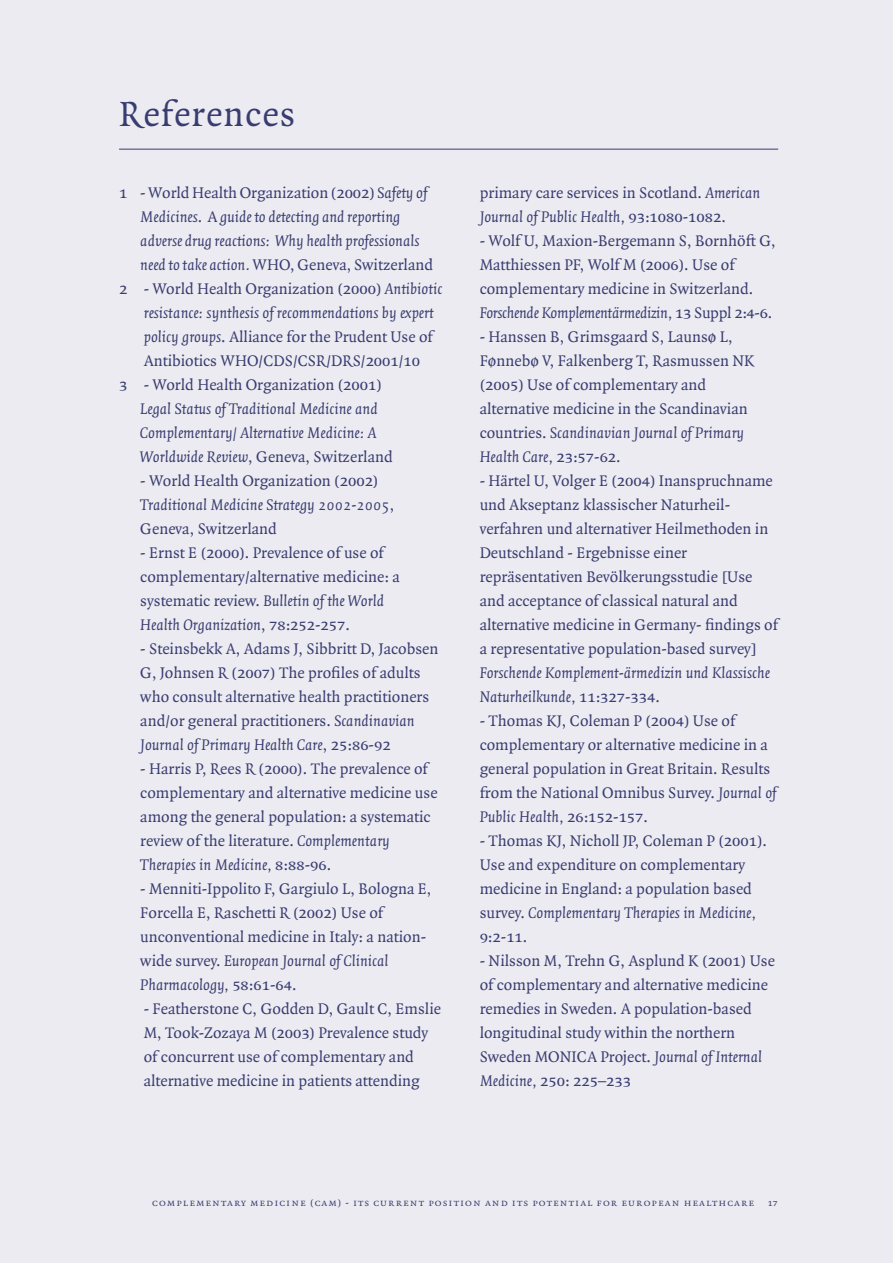
<style>
.page{position:relative;width:893px;height:1263px;background:#ebebf1}
.page>*{position:absolute;margin:0;border:0;box-sizing:border-box;transform-origin:0 0}
.t1{font:37.5px "Quadraat";letter-spacing:.03em;color:#393c71}
.t2{font:16.5px/24px "Quadraat";color:#393c71}
.t3{font:italic 16.5px "Quadraat";color:#393c71}
.t4{font:10.5px "Quadraat Small Caps";letter-spacing:.1em;color:#393c71}
.t5{font:9.75px "Quadraat Small Caps";color:#393c71}
.s1{font-family:"Quadraat Small Caps"}
.s2{font-style:italic}
.s3{font-style:normal}
</style>
<div class="page">
<hr style="left:119px;top:149px;width:659px;height:1px;background:#393c71">
<p class="t1" style="left:119px;top:95px;width:178px">References</p>
<p class="t2" style="left:119px;top:181px;width:310px"><span class="s1">1</span> - World Health Organization (<span class="s1">2002</span>) <span class="s2">Safety of</span></p>
<p class="t3" style="left:140px;top:208px;width:261px">Medicines<span class="s3">. A</span> guide to detecting and reporting</p>
<p class="t3" style="left:140px;top:232px;width:281px">adverse drug reactions: Why health professionals</p>
<p class="t2" style="left:140px;top:253px;width:294px"><span class="s2">need to take action.</span> WHO, Geneva, Switzerland</p>
<p class="t2" style="left:119px;top:277px;width:325px"><span class="s1">2</span> - World Health Organization (<span class="s1">2000</span>) <span class="s2">Antibiotic</span></p>
<p class="t3" style="left:144px;top:304px;width:291px">resistance: synthesis of recommendations by expert</p>
<p class="t2" style="left:144px;top:325px;width:291px"><span class="s2">policy groups</span>. Alliance for the Prudent Use of</p>
<p class="t2" style="left:144px;top:349px;width:278px">Antibiotics WHO/CDS/CSR/DRS/<span class="s1">2001</span>/<span class="s1">10</span></p>
<p class="t2" style="left:119px;top:373px;width:264px"><span class="s1">3</span> - World Health Organization (<span class="s1">2001</span>)</p>
<p class="t3" style="left:140px;top:400px;width:239px">Legal Status of Traditional Medicine and</p>
<p class="t3" style="left:140px;top:424px;width:238px">Complementary/ Alternative Medicine: A</p>
<p class="t2" style="left:140px;top:445px;width:254px"><span class="s2">Worldwide Review</span>, Geneva, Switzerland</p>
<p class="t2" style="left:140px;top:469px;width:256px">- World Health Organization (<span class="s1">2002</span>)<br><span class="s2">Traditional Medicine Strategy 2002-2005</span>,<br>Geneva, Switzerland</p>
<p class="t2" style="left:140px;top:541px;width:261px">- Ernst E (<span class="s1">2000</span>). Prevalence of use of complementary/alternative medicine: a systematic review. <span class="s2">Bulletin of the World Health Organization</span>, <span class="s1">78</span>:<span class="s1">252</span>-<span class="s1">257</span>.</p>
<p class="t2" style="left:140px;top:637px;width:300px">- Steinsbekk A, Adams J, Sibbritt D, Jacobsen G, Johnsen R (<span class="s1">2007</span>) The profiles of adults who consult alternative health practitioners and/or general practitioners. <span class="s2">Scandinavian Journal of Primary Health Care</span>, <span class="s1">25</span>:<span class="s1">86</span>-<span class="s1">92</span></p>
<p class="t2" style="left:140px;top:757px;width:299px">- Harris P, Rees R (<span class="s1">2000</span>). The prevalence of complementary and alternative medicine use among the general population: a systematic review of the literature. <span class="s2">Complementary Therapies in Medicine,</span> <span class="s1">8</span>:<span class="s1">88</span>-<span class="s1">96</span>.</p>
<p class="t2" style="left:140px;top:877px;width:293px">- Menniti-Ippolito F, Gargiulo L, Bologna E, Forcella E, Raschetti R (<span class="s1">2002</span>) Use of unconventional medicine in Italy: a nation&shy;wide survey. <span class="s2">European Journal of Clinical Pharmacology,</span> <span class="s1">58</span>:<span class="s1">61</span>-<span class="s1">64</span>.</p>
<p class="t2" style="left:144px;top:997px;width:299px">- Featherstone C, Godden D, Gault C, Emslie M, Took-Zozaya M (<span class="s1">2003</span>) Prevalence study of concurrent use of complementary and alternative medicine in patients attending</p>
<p class="t2" style="left:480px;top:181px;width:282px">primary care services in Scotland. <span class="s2">American<br>Journal of Public Health,</span> <span class="s1">93</span>:<span class="s1">1080</span>-<span class="s1">1082</span>.</p>
<p class="t2" style="left:480px;top:229px;width:298px">- Wolf U, Maxion-Bergemann S, Bornhöft G, Matthiessen PF, Wolf M (<span class="s1">2006</span>). Use of complementary medicine in Switzerland.<br><span class="s2">Forschende Komplementärmedizin,</span> <span class="s1">13</span> Suppl <span class="s1">2</span>:<span class="s1">4</span>-<span class="s1">6</span>.</p>
<p class="t2" style="left:480px;top:325px;width:277px">- Hanssen B, Grimsgaard S, Launsø L, Fønnebø V, Falkenberg T, Rasmussen NK (<span class="s1">2005</span>) Use of complementary and alternative medicine in the Scandinavian countries. <span class="s2">Scandinavian Journal of Primary Health Care,</span> <span class="s1">23</span>:<span class="s1">57</span>-<span class="s1">62</span>.</p>
<p class="t2" style="left:480px;top:469px;width:300px">- Härtel U, Volger E (<span class="s1">2004</span>) Inanspruchname und Akseptanz klassischer Naturheil&shy;verfahren und alternativer Heilmethoden in Deutschland - Ergebnisse einer repräsentativen Bevölkerungsstudie [Use and acceptance of classical natural and alternative medicine in Germany- findings of a representative population-based survey] <span class="s2">Forschende Komplement-ärmedizin und Klassische Naturheilkunde,</span> <span class="s1">11</span>:<span class="s1">327</span>-<span class="s1">334</span>.</p>
<p class="t2" style="left:480px;top:709px;width:298px">- Thomas KJ, Coleman P (<span class="s1">2004</span>) Use of complementary or alternative medicine in a general population in Great Britain. Results from the National Omnibus Survey. <span class="s2">Journal of Public Health,</span> <span class="s1">26</span>:<span class="s1">152</span>-<span class="s1">157</span>.</p>
<p class="t2" style="left:480px;top:829px;width:289px">- Thomas KJ, Nicholl JP, Coleman P (<span class="s1">2001</span>).<br>Use and expenditure on complementary medicine in England: a population based survey. <span class="s2">Complementary Therapies in Medicine, </span><span class="s1">9</span>:<span class="s1">2</span>-<span class="s1">11</span>.</p>
<p class="t2" style="left:480px;top:949px;width:297px">- Nilsson M, Trehn G, Asplund K (<span class="s1">2001</span>) Use of complementary and alternative medicine remedies in Sweden. A population-based longitudinal study within the northern Sweden MONICA Project. <span class="s2">Journal of Internal Medicine,</span> <span class="s1">250</span>: <span class="s1">225</span>–<span class="s1">233</span></p>
<p class="t4" style="left:152px;top:1197px;width:603px">complementary medicine (cam) - its current position and its potential for european healthcare</p>
<p class="t5" style="left:768px;top:1198px;width:11px">17</p>
</div>
